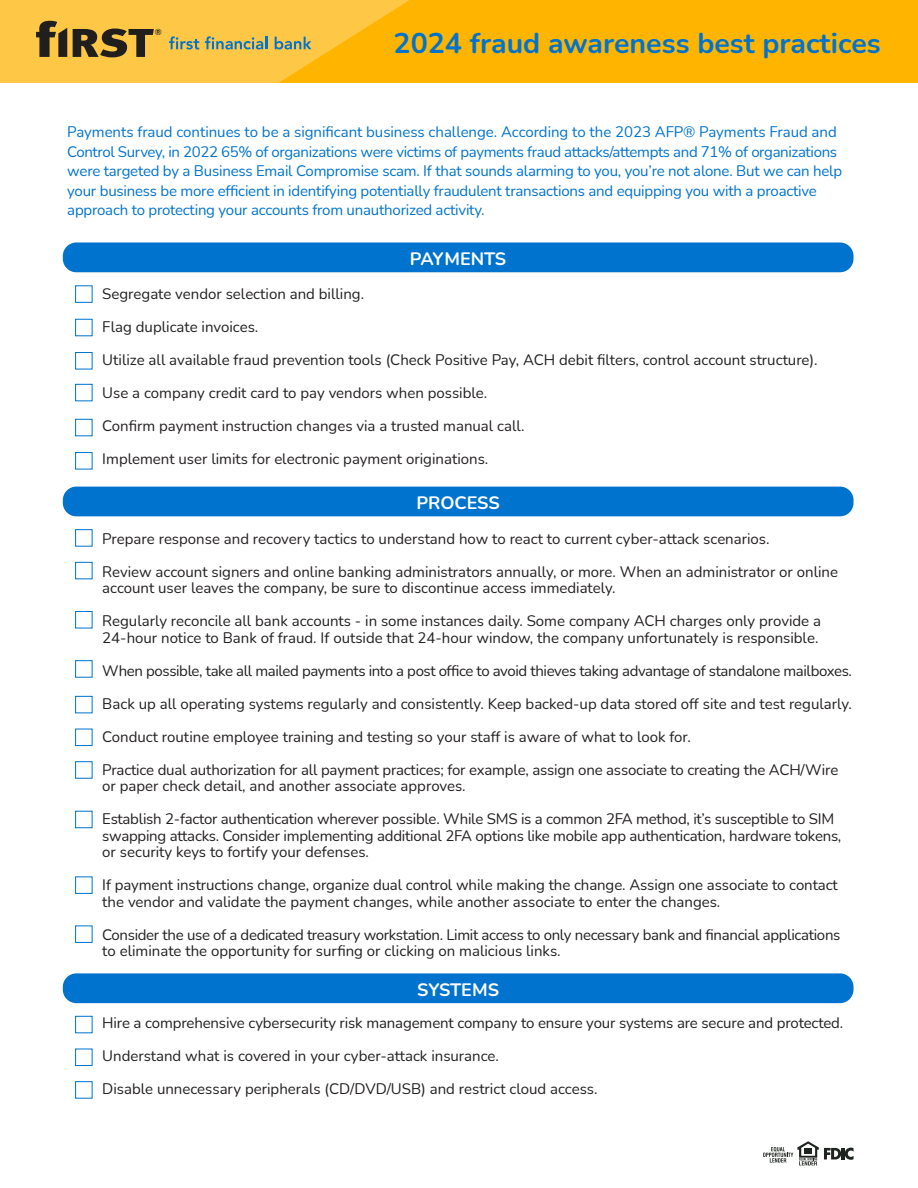
<style>
.page{position:relative;width:918px;height:1188px;background:#fff}
.page>*{position:absolute;margin:0;border:0;box-sizing:border-box;transform-origin:0 0}
.t1{font:700 28.5px "Nunito";color:#0073ce}
.t2{font:700 18px "Nunito";color:#fff}
.t3{font:15px/16.5px "Nunito";color:#231f20}
.t4{font:15px/19.5px "Nunito";letter-spacing:-.015em;color:#0073ce}
.t5{font:15px/16.5px "Nunito";letter-spacing:-.02em;color:#231f20}
.t6{font:15px "Nunito";letter-spacing:-.025em;color:#231f20}
.t7{font:600 8.55px "Nunito Sans";color:#211e1e}
</style>
<div class="page">
<div style="left:0;top:0;width:918px;height:83px;background:#ffc746"></div>
<svg style="left:279px;top:0;width:639px;height:83px;background:#feb606"></svg>
<svg style="left:73px;top:29px;width:81px;height:28px"></svg>
<svg style="left:36px;top:21px;width:31px;height:36px"></svg>
<svg style="left:169px;top:36px;width:30px;height:13px"></svg>
<svg style="left:205px;top:36px;width:62px;height:13px"></svg>
<svg style="left:275px;top:37px;width:37px;height:12px"></svg>
<svg style="left:763px;top:1141px;width:91px;height:24px"></svg>
<div style="left:63px;top:242px;width:791px;height:30px;background:#0073ce;border-radius:14px"></div>
<div style="left:63px;top:487px;width:791px;height:29px;background:#0073ce;border-radius:14px"></div>
<div style="left:63px;top:973px;width:791px;height:30px;background:#0073ce;border-radius:14px"></div>
<div style="left:75px;top:285px;width:18px;height:18px;border:1px solid #0073ce"></div>
<div style="left:75px;top:319px;width:18px;height:17px;border:1px solid #0073ce"></div>
<div style="left:75px;top:352px;width:18px;height:17px;border:1px solid #0073ce"></div>
<div style="left:75px;top:384px;width:18px;height:17px;border:1px solid #0073ce"></div>
<div style="left:75px;top:419px;width:18px;height:17px;border:1px solid #0073ce"></div>
<div style="left:75px;top:452px;width:18px;height:17px;border:1px solid #0073ce"></div>
<div style="left:75px;top:529px;width:18px;height:18px;border:1px solid #0073ce"></div>
<div style="left:75px;top:562px;width:18px;height:17px;border:1px solid #0073ce"></div>
<div style="left:75px;top:811px;width:18px;height:17px;border:1px solid #0073ce"></div>
<div style="left:75px;top:876px;width:18px;height:18px;border:1px solid #0073ce"></div>
<div style="left:75px;top:926px;width:18px;height:17px;border:1px solid #0073ce"></div>
<div style="left:75px;top:611px;width:18px;height:17px;border:1px solid #0073ce"></div>
<div style="left:75px;top:660px;width:18px;height:18px;border:1px solid #0073ce"></div>
<div style="left:75px;top:696px;width:18px;height:17px;border:1px solid #0073ce"></div>
<div style="left:75px;top:729px;width:18px;height:17px;border:1px solid #0073ce"></div>
<div style="left:75px;top:761px;width:18px;height:18px;border:1px solid #0073ce"></div>
<div style="left:75px;top:1016px;width:18px;height:17px;border:1px solid #0073ce"></div>
<div style="left:75px;top:1049px;width:18px;height:17px;border:1px solid #0073ce"></div>
<div style="left:75px;top:1081px;width:18px;height:18px;border:1px solid #0073ce"></div>
<p class="t7" style="left:155px;top:26px;width:8px">®</p>
<h1 class="t1" style="left:394px;top:23px;width:489px">2024 fraud awareness best practices</h1>
<p class="t4" style="left:67px;top:122px;width:777px">Payments fraud continues to be a significant business challenge. According to the 2023 AFP® Payments Fraud and Control Survey, in 2022 65% of organizations were victims of payments fraud attacks/attempts and 71% of organizations were targeted by a Business Email Compromise scam. If that sounds alarming to you, you’re not alone. But we can help your business be more efficient in identifying potentially fraudulent transactions and equipping you with a proactive approach to protecting your accounts from unauthorized activity.</p>
<p class="t2" style="left:410px;top:246px;width:98px">PAYMENTS</p>
<p class="t3" style="left:102px;top:285px;width:263px">Segregate vendor selection and billing.</p>
<p class="t3" style="left:102px;top:318px;width:157px">Flag duplicate invoices.</p>
<p class="t3" style="left:102px;top:351px;width:717px">Utilize all available fraud prevention tools (Check Positive Pay, ACH debit filters, control account structure).</p>
<p class="t3" style="left:102px;top:384px;width:386px">Use a company credit card to pay vendors when possible.</p>
<p class="t3" style="left:102px;top:417px;width:424px">Confirm payment instruction changes via a trusted manual call.</p>
<p class="t3" style="left:102px;top:450px;width:387px">Implement user limits for electronic payment originations.</p>
<p class="t2" style="left:416px;top:490px;width:85px">PROCESS</p>
<p class="t3" style="left:102px;top:530px;width:669px">Prepare response and recovery tactics to understand how to react to current cyber-attack scenarios.</p>
<p class="t3" style="left:102px;top:563px;width:737px">Review account signers and online banking administrators annually, or more. When an administrator or online account user leaves the company, be sure to discontinue access immediately.</p>
<p class="t3" style="left:102px;top:612px;width:720px">Regularly reconcile all bank accounts - in some instances daily. Some company ACH charges only provide a<br>24-hour notice to Bank of fraud. If outside that 24-hour window, the company unfortunately is responsible.</p>
<p class="t6" style="left:102px;top:660px;width:751px">When possible, take all mailed payments into a post office to avoid thieves taking advantage of standalone mailboxes.</p>
<p class="t3" style="left:102px;top:695px;width:751px">Back up all operating systems regularly and consistently. Keep backed-up data stored off site and test regularly.</p>
<p class="t3" style="left:102px;top:728px;width:590px">Conduct routine employee training and testing so your staff is aware of what to look for.</p>
<p class="t3" style="left:102px;top:761px;width:738px">Practice dual authorization for all payment practices; for example, assign one associate to creating the ACH/Wire or paper check detail, and another associate approves.</p>
<p class="t3" style="left:102px;top:810px;width:741px">Establish 2-factor authentication wherever possible. While SMS is a common 2FA method, it’s susceptible to SIM swapping attacks. Consider implementing additional 2FA options like mobile app authentication, hardware tokens, or security keys to fortify your defenses.</p>
<p class="t3" style="left:102px;top:876px;width:737px">If payment instructions change, organize dual control while making the change. Assign one associate to contact the vendor and validate the payment changes, while another associate to enter the changes.</p>
<p class="t5" style="left:102px;top:926px;width:740px">Consider the use of a dedicated treasury workstation. Limit access to only necessary bank and financial applications to eliminate the opportunity for surfing or clicking on malicious links.</p>
<p class="t2" style="left:417px;top:977px;width:83px">SYSTEMS</p>
<p class="t3" style="left:102px;top:1014px;width:743px">Hire a comprehensive cybersecurity risk management company to ensure your systems are secure and protected.</p>
<p class="t3" style="left:102px;top:1047px;width:398px">Understand what is covered in your cyber-attack insurance.</p>
<p class="t3" style="left:102px;top:1080px;width:497px">Disable unnecessary peripherals (CD/DVD/USB) and restrict cloud access.</p>
</div>
